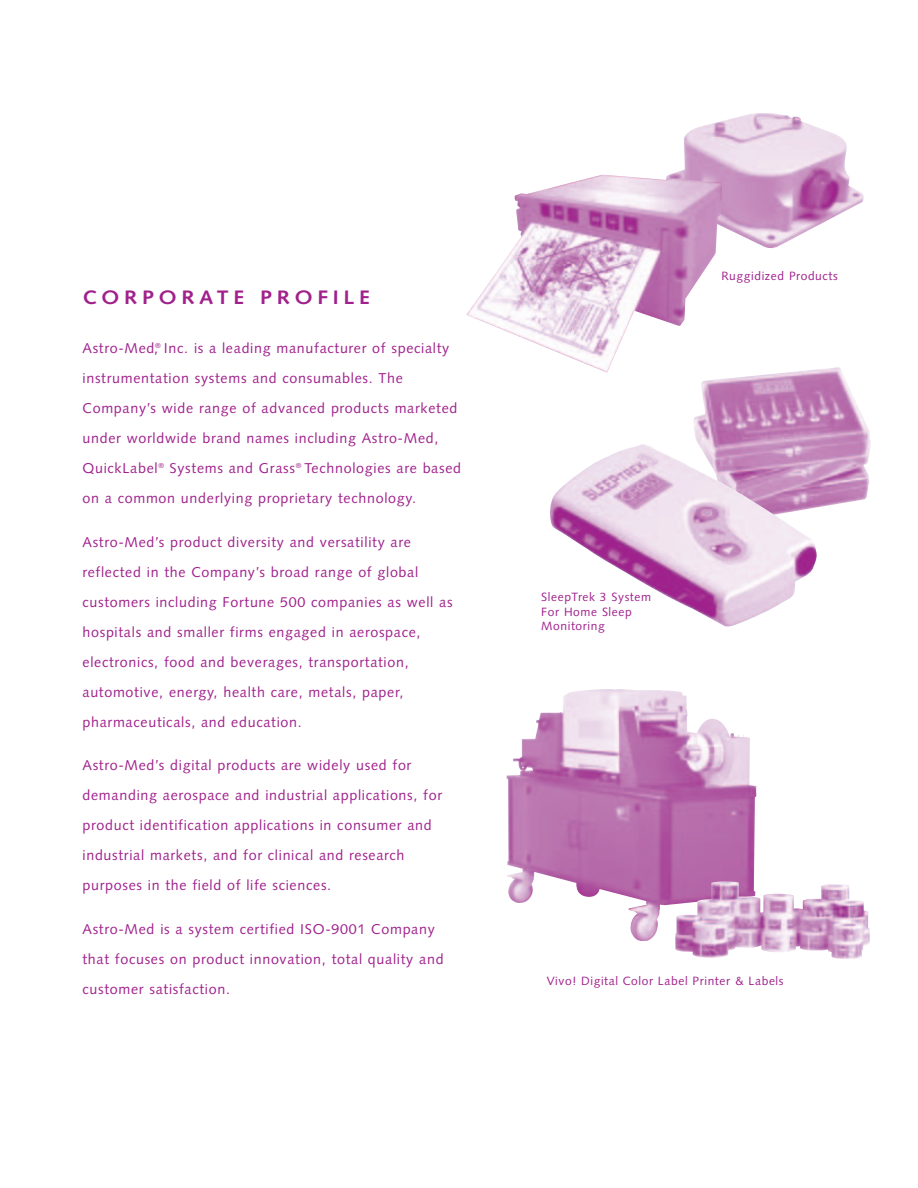
<style>
.page{position:relative;width:918px;height:1188px;background:#fff}
.page>*{position:absolute;margin:0;border:0;box-sizing:border-box;transform-origin:0 0}
.t1{font:700 19.5px "Syntax";letter-spacing:.22em;color:#a0218c;scale:1.1 1}
.t2{font:14.25px/30px "Syntax";letter-spacing:.05em;color:#a0218c}
.t3{font:12px/14.4px "Syntax";letter-spacing:.05em;color:#a0218c}
</style>
<div class="page">
<img style="left:694px;top:367px;width:177px;height:141px">
<img style="left:669px;top:113px;width:195px;height:135px">
<img style="left:507px;top:689px;width:250px;height:252px">
<img style="left:466px;top:175px;width:256px;height:198px">
<img style="left:550px;top:444px;width:267px;height:183px">
<img style="left:675px;top:882px;width:195px;height:77px">
<h1 class="t1" style="left:82px;top:290px;width:263px">CORPORATE PROFILE</h1>
<p class="t2" style="left:82px;top:335px;width:380px">Astro-Med<sup>®</sup>, Inc. is a leading manufacturer of specialty instrumentation systems and consumables. The Company’s wide range of advanced products marketed under worldwide brand names including Astro-Med, QuickLabel<sup>®</sup> Systems and Grass<sup>®</sup> Technologies are based on a common underlying proprietary technology.</p>
<p class="t2" style="left:83px;top:528px;width:372px">Astro-Med’s product diversity and versatility are reflected in the Company’s broad range of global customers including Fortune 500 companies as well as hospitals and smaller firms engaged in aerospace, electronics, food and beverages, transportation, automotive, energy, health care, metals, paper, pharmaceuticals, and education.</p>
<p class="t2" style="left:83px;top:752px;width:361px">Astro-Med’s digital products are widely used for demanding aerospace and industrial applications, for product identification applications in consumer and industrial markets, and for clinical and research purposes in the field of life sciences.</p>
<p class="t2" style="left:83px;top:915px;width:363px">Astro-Med is a system certified ISO-9001 Company that focuses on product innovation, total quality and customer satisfaction.</p>
<p class="t3" style="left:721px;top:270px;width:118px">Ruggidized Products</p>
<p class="t3" style="left:541px;top:591px;width:111px">SleepTrek 3 System<br>For Home Sleep<br>Monitoring</p>
<p class="t3" style="left:547px;top:975px;width:238px">Vivo! Digital Color Label Printer &amp; Labels</p>
</div>
